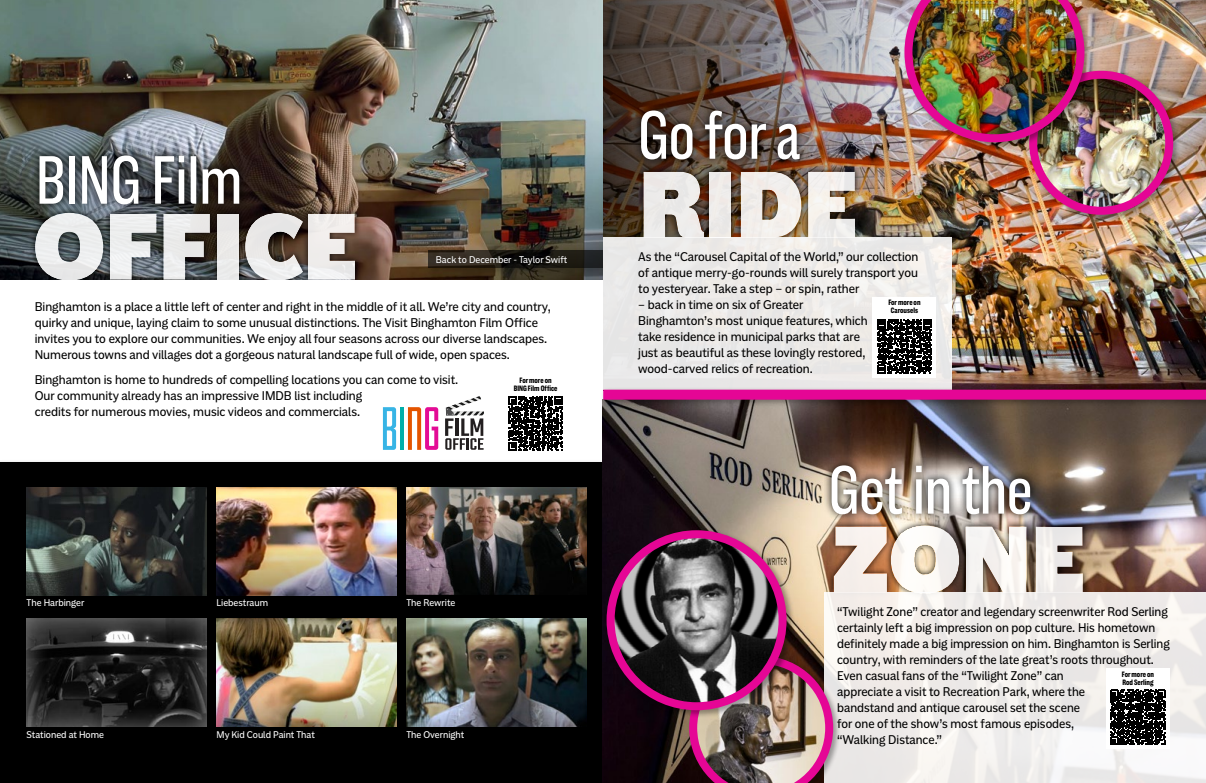
<style>
.page{position:relative;width:1206px;height:783px;background:#fff}
.page>*{position:absolute;margin:0;border:0;box-sizing:border-box;transform-origin:0 0}
.t1{font:900 97px "Americane";letter-spacing:.005em;color:#fff}
.t2{font:70px "Americane Cond";color:#fff}
.t3{font:13px/16px "Americane";color:#000}
.t4{font:10px "Americane";color:#fff}
.t5{font:700 8px/8px "Americane Cond";color:#000;text-align:center}
</style>
<div class="page">
<img style="left:0;top:0;width:603px;height:280px">
<svg style="left:32px;top:147px;width:216px;height:60px;background:#3f4245"></svg>
<svg style="left:29px;top:207px;width:332px;height:73px;background:#232221"></svg>
<img style="left:952px;top:0;width:254px;height:387px">
<img style="left:603px;top:0;width:349px;height:387px">
<div style="left:0;top:462px;width:603px;height:321px;background:#000"></div>
<img style="left:603px;top:408px;width:603px;height:375px">
<div style="left:18px;top:613px;width:198px;height:114px;background:#fff;opacity:.5"></div>
<img style="left:217px;top:487px;width:180px;height:108px">
<img style="left:217px;top:619px;width:180px;height:108px">
<img style="left:27px;top:487px;width:180px;height:108px">
<img style="left:406px;top:619px;width:180px;height:108px">
<img style="left:406px;top:487px;width:180px;height:108px">
<svg style="left:383px;top:407px;width:13px;height:43px"></svg>
<hr style="left:400px;top:407px;width:4px;height:43px;background:#00aeaa">
<svg style="left:408px;top:407px;width:30px;height:43px"></svg>
<svg style="left:445px;top:396px;width:39px;height:54px"></svg>
<svg style="left:509px;top:396px;width:54px;height:54px"></svg>
<div style="left:426px;top:247px;width:186px;height:29px;background:#000;opacity:.35"></div>
<svg style="left:429px;top:250px;width:174px;height:18px;background:#201d17"></svg>
<img style="left:637px;top:166px;width:224px;height:72px">
<svg style="left:633px;top:102px;width:175px;height:65px;background:#4d3b32"></svg>
<div style="left:603px;top:238px;width:348px;height:152px;background:#ebe9e7"></div>
<div style="left:873px;top:297px;width:63px;height:81px;background:#fff"></div>
<svg style="left:877px;top:319px;width:55px;height:54px"></svg>
<div style="left:1027px;top:69px;width:154px;height:154px;background:#000;opacity:.35"></div>
<img style="left:1033px;top:78px;width:136px;height:130px">
<div style="left:1029px;top:71px;width:144px;height:144px;border:8px solid #e50695;border-radius:50%"></div>
<div style="left:903px;top:0;width:189px;height:150px;background:#000;opacity:.35"></div>
<img style="left:904px;top:0;width:180px;height:142px">
<img style="left:827px;top:520px;width:262px;height:72px">
<img style="left:824px;top:457px;width:214px;height:65px">
<svg style="left:825px;top:592px;width:381px;height:191px;fill:#efebe8"></svg>
<div style="left:1106px;top:668px;width:64px;height:81px;background:#fff"></div>
<svg style="left:1110px;top:690px;width:55px;height:55px"></svg>
<div style="left:687px;top:654px;width:154px;height:129px;background:#000;opacity:.35"></div>
<img style="left:689px;top:656px;width:144px;height:127px">
<div style="left:605px;top:528px;width:190px;height:190px;background:#000;opacity:.35"></div>
<img style="left:611px;top:534px;width:172px;height:172px;border-radius:86px">
<div style="left:607px;top:530px;width:180px;height:180px;border:8px solid #e50695;border-radius:50%"></div>
<div style="left:600px;top:387px;width:606px;height:21px;background:#000;opacity:.35"></div>
<div style="left:603px;top:390px;width:603px;height:10px;background:#e50695"></div>
<h2 class="t2" style="left:36px;top:138px;width:208px">BING Film</h2>
<h1 class="t1" style="left:33px;top:189px;width:326px">OFFICE</h1>
<p class="t3" style="left:35px;top:298px;width:517px">Binghamton is a place a little left of center and right in the middle of it all. We’re city and country, quirky and unique, laying claim to some unusual distinctions. The Visit Binghamton Film Office invites you to explore our communities. We enjoy all four seasons across our diverse landscapes.<br>Numerous towns and villages dot a gorgeous natural landscape full of wide, open spaces.</p>
<p class="t3" style="left:35px;top:371px;width:425px">Binghamton is home to hundreds of compelling locations you can come to visit.<br>Our community already has an impressive IMDB list including<br>credits for numerous movies, music videos and commercials.</p>
<p class="t4" style="left:436px;top:254px;width:133px">Back to December - Taylor Swift</p>
<p class="t5" style="left:514px;top:376px;width:45px">For more on<br>BING Film Office</p>
<p class="t4" style="left:27px;top:597px;width:59px">The Harbinger</p>
<p class="t4" style="left:27px;top:729px;width:79px">Stationed at Home</p>
<p class="t4" style="left:217px;top:597px;width:53px">Liebestraum</p>
<p class="t4" style="left:406px;top:597px;width:50px">The Rewrite</p>
<p class="t4" style="left:217px;top:729px;width:100px">My Kid Could Paint That</p>
<p class="t4" style="left:406px;top:729px;width:59px">The Overnight</p>
<h2 class="t2" style="left:638px;top:93px;width:164px">Go for a</h2>
<h1 class="t1" style="left:639px;top:147px;width:220px">RIDE</h1>
<p class="t3" style="left:638px;top:249px;width:282px;text-align:justify">As the “Carousel Capital of the World,” our collection of antique merry-go-rounds will surely transport you to yesteryear. Take a step – or spin, rather</p>
<p class="t3" style="left:638px;top:297px;width:231px">– back in time on six of Greater Binghamton’s most unique features, which take residence in municipal parks that are just as beautiful as these lovingly restored, wood-carved relics of recreation.</p>
<p class="t5" style="left:888px;top:298px;width:34px">For more on<br>Carousels</p>
<h2 class="t2" style="left:829px;top:448px;width:205px">Get in the</h2>
<h1 class="t1" style="left:831px;top:502px;width:256px">ZONE</h1>
<p class="t3" style="left:837px;top:603px;width:334px">“Twilight Zone” creator and legendary screenwriter Rod Serling certainly left a big impression on pop culture. His hometown definitely made a big impression on him. Binghamton is Serling country, with reminders of the late great’s roots throughout.<br>Even casual fans of the “Twilight Zone” can<br>appreciate a visit to Recreation Park, where the<br>bandstand and antique carousel set the scene<br>for one of the show’s most famous episodes,<br>“Walking Distance.”</p>
<p class="t5" style="left:1122px;top:670px;width:34px;text-align:left">For more on<br>Rod Serling</p>
</div>
